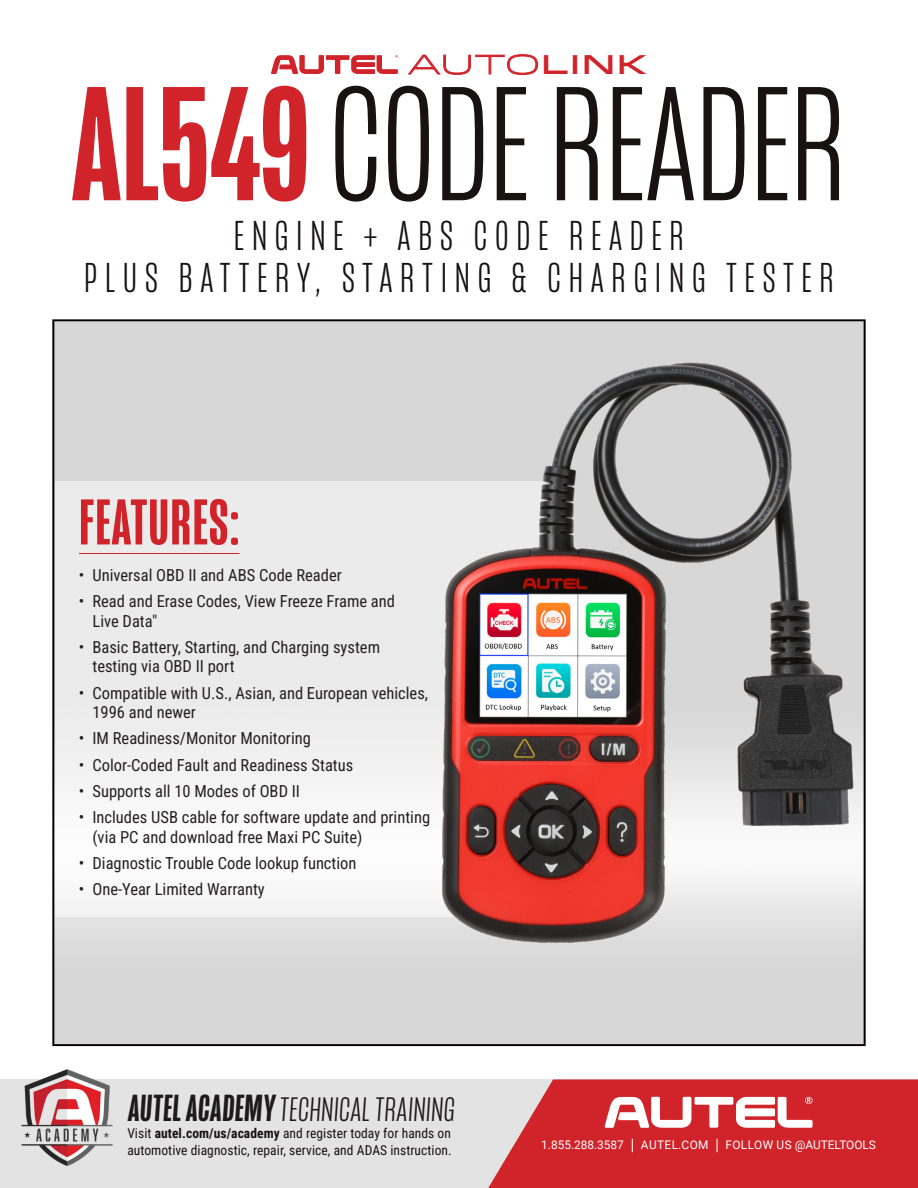
<style>
.page{position:relative;width:918px;height:1188px;background:#fff}
.page>*{position:absolute;margin:0;border:0;box-sizing:border-box;transform-origin:0 0}
.t1{font:300 166.5px "Mongoose";color:#181213}
.t2{font:500 66.3px "Mongoose";letter-spacing:.015em;color:#d1232a}
.t3{font:300 42.9px/42px "Mongoose";letter-spacing:.18em;color:#181213;text-align:center}
.t4{font:300 34.8px "Mongoose";color:#1e191a}
.t5{font:300 27px "Idlewild";color:#d1232a}
.t6{font:16.5px/19.5px "Roboto Condensed";color:#231f20}
.t7{font:13.5px/16.5px "Roboto Condensed";letter-spacing:.005em;color:#181213}
.t8{font:11.85px "Roboto";color:#fff}
.t9{font:11.85px "Roboto";letter-spacing:.035em;color:#fff}
.s1{font-weight:500}
.s2{font-weight:500;color:#d1232a}
.s3{font-weight:500;font-size:38.7px}
.s4{font-weight:700}
</style>
<div class="page">
<img style="left:52px;top:319px;width:814px;height:761px">
<div style="left:0;top:1080px;width:918px;height:108px;background:#e3e3e4"></div>
<img style="left:17px;top:1067px;width:101px;height:99px">
<svg style="left:488px;top:1079px;width:430px;height:109px;background:#d2353b"></svg>
<svg style="left:604px;top:1097px;width:209px;height:31px;background:#e89599"></svg>
<svg style="left:717px;top:1139px;width:1px;height:13px"></svg>
<svg style="left:632px;top:1139px;width:1px;height:13px"></svg>
<div style="left:55px;top:482px;width:503px;height:435px;background:linear-gradient(to bottom,#e7e7e7,#f9f9f9)"></div>
<img style="left:426px;top:351px;width:440px;height:604px">
<svg style="left:271px;top:55px;width:127px;height:19px"></svg>
<hr style="left:79px;top:553px;width:160px;height:1px;background:#d1232a">
<p class="t5" style="left:407px;top:47px;width:241px">AUTO<span class="s1">LINK</span></p>
<p class="t1" style="left:71px;top:48px;width:777px"><span class="s2">AL549</span>CODE READER</p>
<p class="t3" style="left:84px;top:215px;width:751px">ENGINE + ABS CODE READER<br>PLUS BATTERY, STARTING &amp; CHARGING TESTER</p>
<p class="t2" style="left:79px;top:484px;width:162px">FEATURES:</p>
<p class="t6" style="left:79px;top:565px;width:264px">• Universal OBD II and ABS Code Reader</p>
<p class="t6" style="left:92px;top:591px;width:304px;text-indent:-14px">• Read and Erase Codes, View Freeze Frame and<br>Live Data"</p>
<p class="t6" style="left:92px;top:637px;width:289px;text-indent:-14px">• Basic Battery, Starting, and Charging system testing via OBD II port</p>
<p class="t6" style="left:92px;top:682px;width:337px;text-indent:-14px">• Compatible with U.S., Asian, and European vehicles,<br>1996 and newer</p>
<p class="t6" style="left:79px;top:728px;width:233px">• IM Readiness/Monitor Monitoring</p>
<p class="t6" style="left:79px;top:754px;width:276px">• Color-Coded Fault and Readiness Status</p>
<p class="t6" style="left:79px;top:781px;width:223px">• Supports all 10 Modes of OBD II</p>
<p class="t6" style="left:92px;top:807px;width:339px;text-indent:-14px">• Includes USB cable for software update and printing (via PC and download free Maxi PC Suite)</p>
<p class="t6" style="left:79px;top:853px;width:279px">• Diagnostic Trouble Code lookup function</p>
<p class="t6" style="left:79px;top:879px;width:187px">• One-Year Limited Warranty</p>
<p class="t4" style="left:127px;top:1089px;width:331px"><span class="s3">AUTEL ACADEMY</span>TECHNICAL TRAINING</p>
<p class="t7" style="left:127px;top:1125px;width:326px">Visit <span class="s4">autel.com/us/academy</span> and register today for hands on automotive diagnostic, repair, service, and ADAS instruction.</p>
<p class="t8" style="left:541px;top:1137px;width:84px">1.855.288.3587</p>
<p class="t9" style="left:641px;top:1137px;width:69px">AUTEL.COM</p>
<p class="t8" style="left:725px;top:1137px;width:152px">FOLLOW US @AUTELTOOLS</p>
</div>
